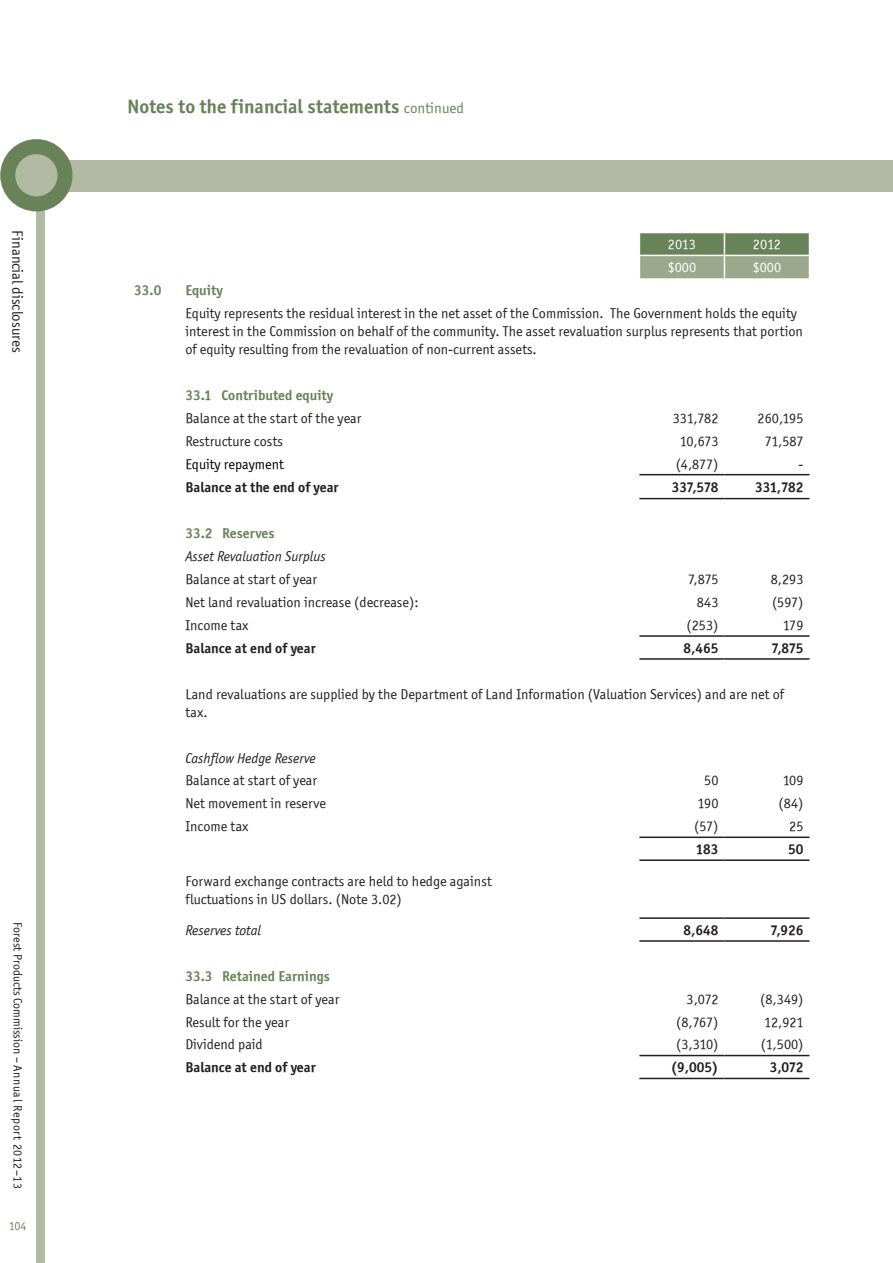
<style>
.page{position:relative;width:893px;height:1263px;background:#fff}
.page>*{position:absolute;margin:0;border:0;box-sizing:border-box;transform-origin:0 0}
.Heading_1{font:19.5px "Officina Sans ITCTT Bold";color:#698359}
.t1{font:15px "Officina Sans ITCTT Book";color:#231f20}
.Notes_-_body{font:14.25px/18px "Officina Sans ITCTT Book";color:#231f20}
.Body_text{font:14.25px "Officina Sans ITCTT Book";letter-spacing:-.015em;color:#231f20}
.Notes_-_body-2{font:14.25px "Officina Sans ITCTT Bold";color:#231f20}
.Notes_-_body-3{font:italic 14.25px "Officina Sans ITCTT Book";color:#231f20}
.Notes_-_Heading_2{font:14.25px "Officina Sans ITCTT Bold";color:#698359}
.Body_text-2{font:14.25px "Officina Sans ITCTT Bold";color:#231f20}
.Body_text-3{font:14.25px "Officina Sans ITCTT Book";color:#fff}
.Notes_-_body-4{font:14.25px "Officina Sans ITCTT Book";color:#000}
.Notes_-_Heading_1{font:14.25px "Officina Sans ITCTT Bold";color:#698359}
.t2{font:12px "Officina Sans ITCTT Book";color:#231f20}
.t3{font:12px "Officina Sans ITCTT Book";color:#698359}
.s1{font-family:"Officina Sans ITCTT Book";font-size:15px}
</style>
<div class="page">
<div style="left:37px;top:149px;width:8px;height:1114px;background:#b2baa4"></div>
<div style="left:38px;top:160px;width:855px;height:31px;background:#b2baa4"></div>
<svg style="left:8px;top:147px;width:57px;height:57px;fill:#b2baa4"></svg>
<div style="left:0;top:139px;width:73px;height:72px;border:15px solid #698359;border-radius:50%"></div>
<svg style="left:639px;top:232px;width:171px;height:46px;background:#8c9e7e"></svg>
<hr style="left:639px;top:474px;width:85px;height:1px;background:#231f20">
<hr style="left:724px;top:474px;width:85px;height:1px;background:#231f20">
<hr style="left:639px;top:498px;width:85px;height:1px;background:#231f20">
<hr style="left:724px;top:498px;width:85px;height:1px;background:#231f20">
<hr style="left:639px;top:635px;width:85px;height:2px;background:#231f20">
<hr style="left:724px;top:635px;width:85px;height:2px;background:#231f20">
<hr style="left:639px;top:658px;width:85px;height:2px;background:#231f20">
<hr style="left:724px;top:658px;width:85px;height:2px;background:#231f20">
<hr style="left:639px;top:917px;width:85px;height:2px;background:#231f20">
<hr style="left:724px;top:917px;width:85px;height:2px;background:#231f20">
<hr style="left:639px;top:940px;width:85px;height:2px;background:#231f20">
<hr style="left:724px;top:940px;width:85px;height:2px;background:#231f20">
<hr style="left:639px;top:836px;width:85px;height:2px;background:#231f20">
<hr style="left:724px;top:836px;width:85px;height:2px;background:#231f20">
<hr style="left:639px;top:859px;width:85px;height:2px;background:#231f20">
<hr style="left:724px;top:859px;width:85px;height:2px;background:#231f20">
<hr style="left:639px;top:1055px;width:85px;height:1px;background:#231f20">
<hr style="left:724px;top:1055px;width:85px;height:1px;background:#231f20">
<hr style="left:639px;top:1078px;width:85px;height:1px;background:#231f20">
<hr style="left:724px;top:1078px;width:85px;height:1px;background:#231f20">
<p class="t1" style="left:26px;top:230px;width:124px;rotate:90deg">Financial disclosures</p>
<p class="t2" style="left:25px;top:922px;width:268px;rotate:90deg">Forest Products Commission – Annual Report 2012–13</p>
<p class="t3" style="left:9px;top:1219px;width:19px">104</p>
<p class="Heading_1" style="left:128px;top:94px;width:338px">Notes to the financial statements <span class="s1">continued</span></p>
<p class="Body_text-3" style="left:668px;top:236px;width:30px">2013</p>
<p class="Body_text-3" style="left:753px;top:236px;width:29px">2012</p>
<p class="Body_text-3" style="left:668px;top:259px;width:30px">$000</p>
<p class="Body_text-3" style="left:753px;top:259px;width:30px">$000</p>
<p class="Notes_-_Heading_1" style="left:134px;top:281px;width:29px">33.0</p>
<p class="Notes_-_Heading_1" style="left:185px;top:281px;width:39px">Equity</p>
<p class="Notes_-_body" style="left:185px;top:304px;width:619px">Equity represents the residual interest in the net asset of the Commission. The Government holds the equity interest in the Commission on behalf of the community. The asset revaluation surplus represents that portion of equity resulting from the revaluation of non-current assets.</p>
<p class="Notes_-_Heading_2" style="left:185px;top:386px;width:149px">33.1 Contributed equity</p>
<p class="Notes_-_body" style="left:185px;top:409px;width:178px">Balance at the start of the year</p>
<p class="Body_text" style="left:673px;top:410px;width:47px">331,782</p>
<p class="Body_text" style="left:758px;top:410px;width:47px">260,195</p>
<p class="Notes_-_body" style="left:185px;top:432px;width:99px">Restructure costs</p>
<p class="Body_text" style="left:680px;top:433px;width:40px">10,673</p>
<p class="Body_text" style="left:765px;top:433px;width:40px">71,587</p>
<p class="Notes_-_body-4" style="left:185px;top:456px;width:100px">Equity repayment</p>
<p class="Body_text" style="left:676px;top:456px;width:44px">(4,877)</p>
<p class="Body_text" style="left:798px;top:456px;width:7px">-</p>
<p class="Notes_-_body-2" style="left:185px;top:478px;width:155px">Balance at the end of year</p>
<p class="Body_text-2" style="left:672px;top:478px;width:48px">337,578</p>
<p class="Body_text-2" style="left:755px;top:478px;width:50px">331,782</p>
<p class="Notes_-_Heading_2" style="left:185px;top:525px;width:91px">33.2 Reserves</p>
<p class="Notes_-_body-3" style="left:185px;top:548px;width:142px">Asset Revaluation Surplus</p>
<p class="Notes_-_body" style="left:185px;top:570px;width:133px">Balance at start of year</p>
<p class="Body_text" style="left:688px;top:571px;width:32px">7,875</p>
<p class="Body_text" style="left:771px;top:571px;width:34px">8,293</p>
<p class="Notes_-_body" style="left:185px;top:593px;width:235px">Net land revaluation increase (decrease):</p>
<p class="Body_text" style="left:697px;top:594px;width:23px">843</p>
<p class="Body_text" style="left:772px;top:594px;width:33px">(597)</p>
<p class="Notes_-_body" style="left:185px;top:616px;width:65px">Income tax</p>
<p class="Body_text" style="left:687px;top:617px;width:33px">(253)</p>
<p class="Body_text" style="left:783px;top:617px;width:22px">179</p>
<p class="Notes_-_body-2" style="left:185px;top:639px;width:132px">Balance at end of year</p>
<p class="Body_text-2" style="left:684px;top:639px;width:36px">8,465</p>
<p class="Body_text-2" style="left:771px;top:639px;width:34px">7,875</p>
<p class="Notes_-_body" style="left:185px;top:685px;width:600px">Land revaluations are supplied by the Department of Land Information (Valuation Services) and are net of tax.</p>
<p class="Notes_-_body-3" style="left:185px;top:749px;width:132px">Cashflow Hedge Reserve</p>
<p class="Notes_-_body" style="left:185px;top:771px;width:133px">Balance at start of year</p>
<p class="Body_text" style="left:704px;top:772px;width:16px">50</p>
<p class="Body_text" style="left:783px;top:772px;width:22px">109</p>
<p class="Notes_-_body" style="left:185px;top:794px;width:142px">Net movement in reserve</p>
<p class="Body_text" style="left:697px;top:795px;width:22px">190</p>
<p class="Body_text" style="left:778px;top:795px;width:27px">(84)</p>
<p class="Notes_-_body" style="left:185px;top:817px;width:65px">Income tax</p>
<p class="Body_text" style="left:694px;top:818px;width:26px">(57)</p>
<p class="Body_text" style="left:789px;top:818px;width:16px">25</p>
<p class="Body_text-2" style="left:696px;top:840px;width:24px">183</p>
<p class="Body_text-2" style="left:788px;top:840px;width:17px">50</p>
<p class="Notes_-_body" style="left:185px;top:872px;width:308px">Forward exchange contracts are held to hedge against fluctuations in US dollars. (Note 3.02)</p>
<p class="Notes_-_body-3" style="left:185px;top:922px;width:77px">Reserves total</p>
<p class="Body_text-2" style="left:684px;top:921px;width:36px">8,648</p>
<p class="Body_text-2" style="left:770px;top:921px;width:35px">7,926</p>
<p class="Notes_-_Heading_2" style="left:185px;top:967px;width:146px">33.3 Retained Earnings</p>
<p class="Notes_-_body" style="left:185px;top:990px;width:156px">Balance at the start of year</p>
<p class="Body_text" style="left:687px;top:990px;width:33px">3,072</p>
<p class="Body_text" style="left:760px;top:990px;width:45px">(8,349)</p>
<p class="Notes_-_body" style="left:185px;top:1013px;width:105px">Result for the year</p>
<p class="Body_text" style="left:676px;top:1013px;width:44px">(8,767)</p>
<p class="Body_text" style="left:764px;top:1013px;width:41px">12,921</p>
<p class="Notes_-_body" style="left:185px;top:1035px;width:79px">Dividend paid</p>
<p class="Body_text" style="left:676px;top:1036px;width:44px">(3,310)</p>
<p class="Body_text" style="left:761px;top:1036px;width:44px">(1,500)</p>
<p class="Notes_-_body-2" style="left:185px;top:1059px;width:132px">Balance at end of year</p>
<p class="Body_text-2" style="left:671px;top:1059px;width:49px">(9,005)</p>
<p class="Body_text-2" style="left:770px;top:1059px;width:35px">3,072</p>
</div>
